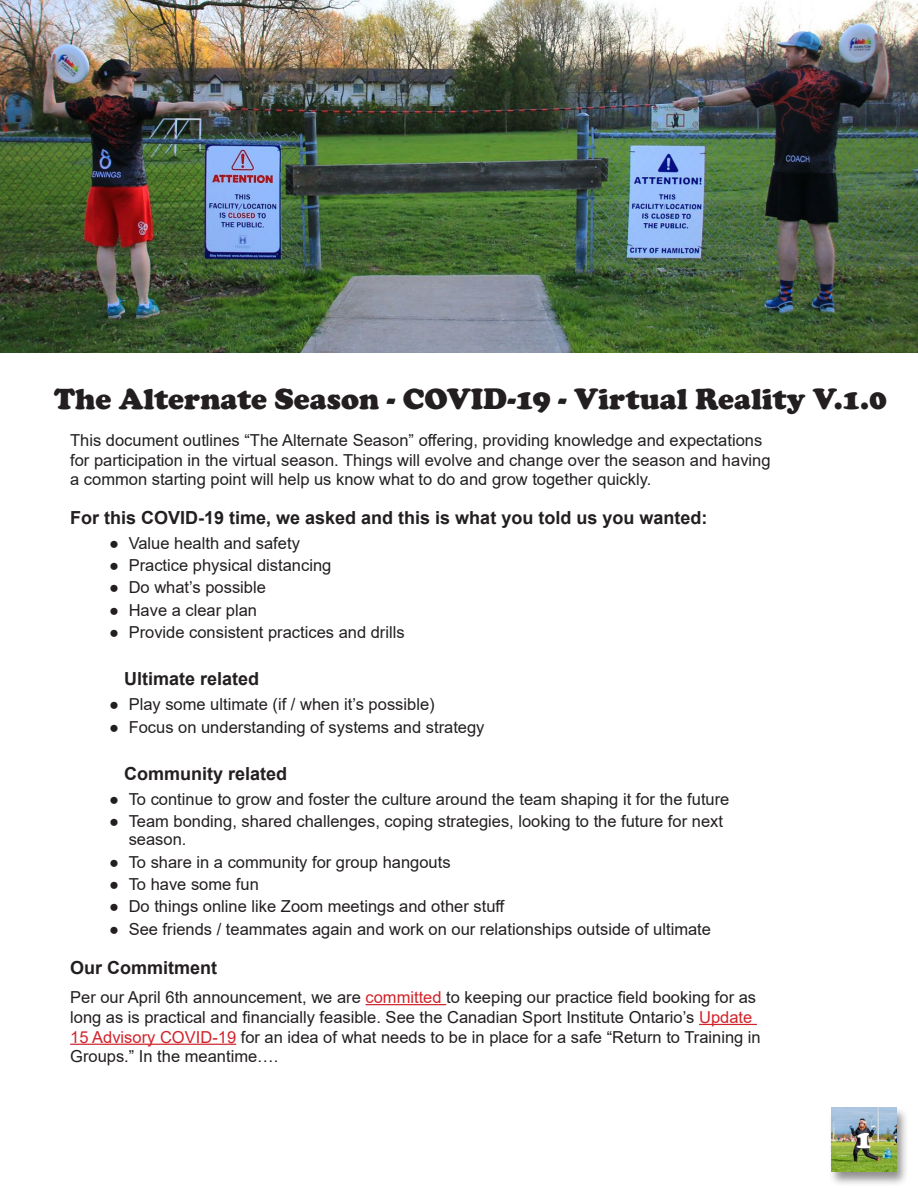
<style>
.page{position:relative;width:918px;height:1188px;background:#fff}
.page>*{position:absolute;margin:0;border:0;box-sizing:border-box;transform-origin:0 0}
.Heading{font:900 30px "Cooper";color:#231f20}
.t1{font:900 27px "Cooper";color:#fff}
.Sub_heading{font:700 18px "Arial";color:#231f20}
.t2{font:16.5px/19.8px "Arial";color:#231f20}
.s1{color:#d1232a}
</style>
<div class="page">
<div style="left:828px;top:1107px;width:81px;height:80px;background:#231f20;opacity:.5"></div>
<img style="left:832px;top:1107px;width:64px;height:64px">
<img style="left:0;top:0;width:918px;height:353px">
<hr style="left:366px;top:1004px;width:80px;height:1px;background:#d1232a">
<hr style="left:699px;top:1024px;width:58px;height:1px;background:#d1232a">
<hr style="left:70px;top:1044px;width:166px;height:1px;background:#d1232a">
<p class="Heading" style="left:54px;top:381px;width:835px">The Alternate Season - COVID-19 - Virtual Reality V.1.0</p>
<p class="t2" style="left:70px;top:430px;width:702px">This document outlines “The Alternate Season” offering, providing knowledge and expectations for participation in the virtual season. Things will evolve and change over the season and having a common starting point will help us know what to do and grow together quickly.</p>
<p class="Sub_heading" style="left:70px;top:505px;width:639px">For this COVID-19 time, we asked and this is what you told us you wanted:</p>
<p class="t2" style="left:109px;top:533px;width:192px">● Value health and safety</p>
<p class="t2" style="left:109px;top:555px;width:224px">● Practice physical distancing</p>
<p class="t2" style="left:109px;top:578px;width:158px">● Do what’s possible</p>
<p class="t2" style="left:109px;top:600px;width:149px">● Have a clear plan</p>
<p class="t2" style="left:109px;top:622px;width:297px">● Provide consistent practices and drills</p>
<p class="Sub_heading" style="left:124px;top:666px;width:137px">Ultimate related</p>
<p class="t2" style="left:109px;top:695px;width:327px">● Play some ultimate (if / when it’s possible)</p>
<p class="t2" style="left:109px;top:717px;width:377px">● Focus on understanding of systems and strategy</p>
<p class="Sub_heading" style="left:124px;top:761px;width:165px">Community related</p>
<p class="t2" style="left:109px;top:789px;width:622px">● To continue to grow and foster the culture around the team shaping it for the future</p>
<p class="t2" style="left:129px;top:813px;width:596px;line-height:17.9px;text-indent:-20px">● Team bonding, shared challenges, coping strategies, looking to the future for next season.</p>
<p class="t2" style="left:109px;top:852px;width:343px">● To share in a community for group hangouts</p>
<p class="t2" style="left:109px;top:874px;width:151px">● To have some fun</p>
<p class="t2" style="left:109px;top:896px;width:397px">● Do things online like Zoom meetings and other stuff</p>
<p class="t2" style="left:109px;top:919px;width:603px">● See friends / teammates again and work on our relationships outside of ultimate</p>
<p class="Sub_heading" style="left:70px;top:955px;width:149px">Our Commitment</p>
<p class="t2" style="left:70px;top:987px;width:692px">Per our April 6th announcement, we are <span class="s1">committed</span> to keeping our practice field booking for as long as is practical and financially feasible. See the Canadian Sport Institute Ontario’s <span class="s1">Update 15 Advisory COVID-19</span> for an idea of what needs to be in place for a safe “Return to Training in Groups.” In the meantime….</p>
<h2 class="t1" style="left:856px;top:1123px;width:18px">1</h2>
</div>
